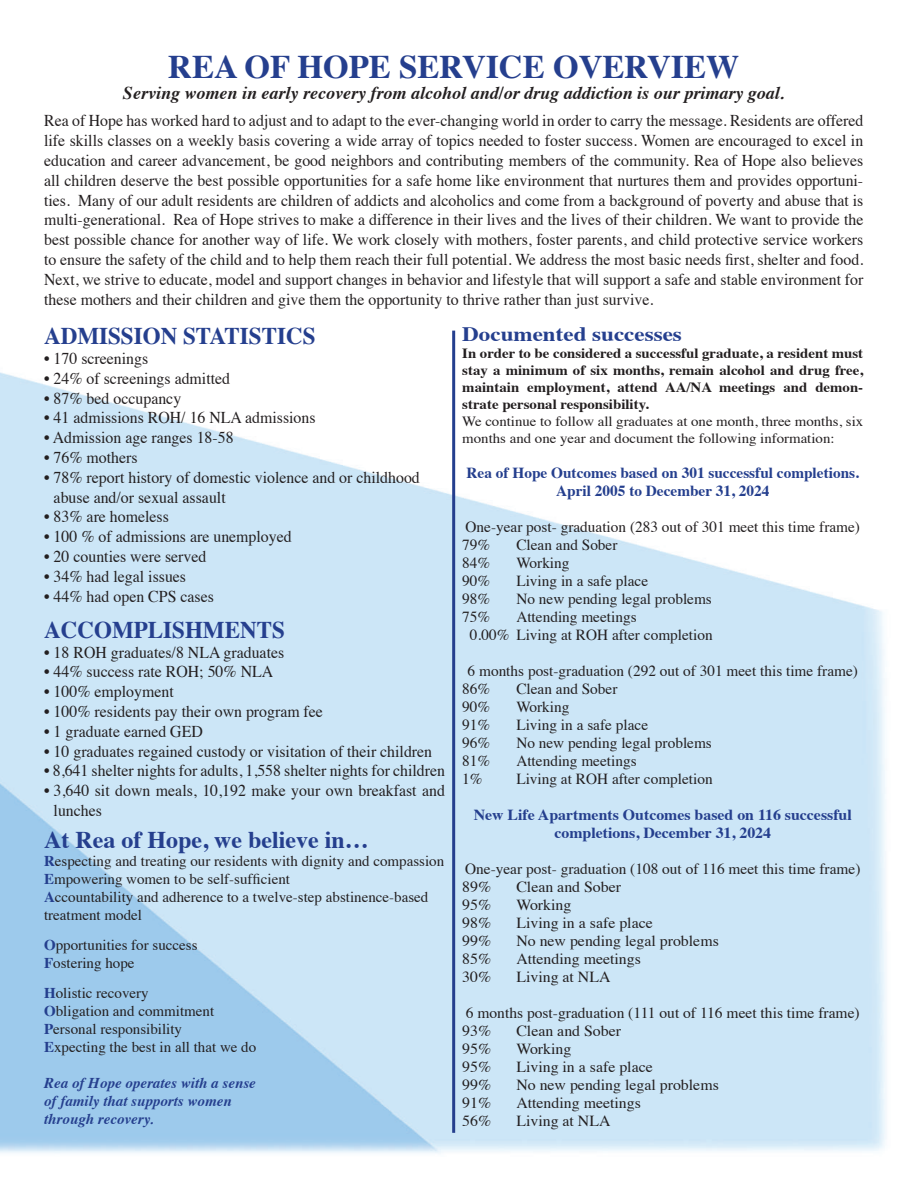
<style>
.page{position:relative;width:916px;height:1185px;background:#fff}
.page>*{position:absolute;margin:0;border:0;box-sizing:border-box;transform-origin:0 0}
.t1{font:700 33px "Times";color:#253f8e}
.t2{font:700 24px "Times";color:#253f8e;scale:.96 1}
.t3{font:700 24px "Times";color:#253f8e}
.t4{font:700 20.4px "Times";color:#253f8e;scale:1.13 1}
.t5{font:italic 700 18px "Times";color:#231f20}
.t6{font:16.5px/19.8px "Times";color:#231f20;scale:.96 1}
.t7{font:15.3px/18px "Times";color:#231f20}
.t8{font:700 15.3px/18px "Times";color:#253f8e;text-align:center}
.t9{font:15px/18px "Times";color:#231f20}
.t10{font:italic 700 15px/18px "Times";color:#253f8e}
.t11{font:700 14.1px/17px "Times";color:#231f20;text-align:justify;scale:1.06 1}
.t12{font:14.1px/17px "Times";color:#231f20;scale:1.06 1}
.s1{font-weight:700;color:#253f8e}
</style>
<div class="page">
<hr style="left:452px;top:331px;width:3px;height:802px;background:#253f8e">
<h1 class="t1" style="left:168px;top:35px;width:572px">REA OF HOPE SERVICE OVERVIEW</h1>
<p class="t5" style="left:123px;top:76px;width:663px">Serving women in early recovery from alcohol and/or drug addiction is our primary goal.</p>
<p class="t6" style="left:44px;top:110px;width:855px;text-align:justify">Rea of Hope has worked hard to adjust and to adapt to the ever-changing world in order to carry the message. Residents are offered life skills classes on a weekly basis covering a wide array of topics needed to foster success. Women are encouraged to excel in education and career advancement, be good neighbors and contributing members of the community. Rea of Hope also believes all children deserve the best possible opportunities for a safe home like environment that nurtures them and provides opportuni&shy;ties. Many of our adult residents are children of addicts and alcoholics and come from a background of poverty and abuse that is multi-generational. Rea of Hope strives to make a difference in their lives and the lives of their children. We want to provide the best possible chance for another way of life. We work closely with mothers, foster parents, and child protective service workers to ensure the safety of the child and to help them reach their full potential. We address the most basic needs first, shelter and food.<br>Next, we strive to educate, model and support changes in behavior and lifestyle that will support a safe and stable environment for these mothers and their children and give them the opportunity to thrive rather than just survive.</p>
<h2 class="t2" style="left:44px;top:313px;width:284px">ADMISSION STATISTICS</h2>
<p class="t6" style="left:44px;top:347px;width:110px">• 170 screenings</p>
<p class="t6" style="left:44px;top:367px;width:195px">• 24% of screenings admitted</p>
<p class="t6" style="left:44px;top:387px;width:144px">• 87% bed occupancy</p>
<p class="t6" style="left:44px;top:406px;width:284px">• 41 admissions ROH/ 16 NLA admissions</p>
<p class="t6" style="left:44px;top:426px;width:199px">• Admission age ranges 18-58</p>
<p class="t6" style="left:44px;top:446px;width:99px">• 76% mothers</p>
<p class="t6" style="left:54px;top:466px;width:383px;text-indent:-10px">• 78% report history of domestic violence and or childhood abuse and/or sexual assault</p>
<p class="t6" style="left:44px;top:505px;width:131px">• 83% are homeless</p>
<p class="t6" style="left:44px;top:525px;width:259px">• 100 % of admissions are unemployed</p>
<p class="t6" style="left:44px;top:545px;width:170px">• 20 counties were served</p>
<p class="t6" style="left:44px;top:565px;width:149px">• 34% had legal issues</p>
<p class="t6" style="left:44px;top:585px;width:178px">• 44% had open CPS cases</p>
<p class="t4" style="left:462px;top:315px;width:196px">Documented successes</p>
<p class="t11" style="left:462px;top:344px;width:379px">In order to be considered a successful graduate, a resident must stay a minimum of six months, remain alcohol and drug free, maintain employment, attend AA/NA meetings and demon&shy;strate personal responsibility.</p>
<p class="t12" style="left:462px;top:411px;width:380px">We continue to follow all graduates at one month, three months, six months and one year and document the following information:</p>
<p class="t8" style="left:466px;top:462px;width:394px">Rea of Hope Outcomes based on 301 successful completions.<br>April 2005 to December 31, 2024</p>
<p class="t7" style="left:462px;top:516px;width:399px">One-year post- graduation (283 out of 301 meet this time frame)<br>79%</p>
<p class="t7" style="left:516px;top:534px;width:103px">Clean and Sober</p>
<p class="t7" style="left:462px;top:552px;width:30px">84%</p>
<p class="t7" style="left:516px;top:552px;width:55px">Working</p>
<p class="t7" style="left:462px;top:570px;width:30px">90%</p>
<p class="t7" style="left:516px;top:570px;width:133px">Living in a safe place</p>
<p class="t7" style="left:462px;top:588px;width:30px">98%</p>
<p class="t7" style="left:516px;top:588px;width:197px">No new pending legal problems</p>
<p class="t7" style="left:462px;top:606px;width:30px">75%</p>
<p class="t7" style="left:470px;top:606px;width:244px;text-indent:46px">Attending meetings<br>0.00% Living at ROH after completion</p>
<p class="t7" style="left:462px;top:660px;width:397px;text-indent:5px">6 months post-graduation (292 out of 301 meet this time frame)<br>86%</p>
<h2 class="t2" style="left:44px;top:607px;width:252px">ACCOMPLISHMENTS</h2>
<p class="t6" style="left:44px;top:641px;width:252px">• 18 ROH graduates/8 NLA graduates</p>
<p class="t6" style="left:44px;top:660px;width:240px">• 44% success rate ROH; 50% NLA</p>
<p class="t6" style="left:44px;top:680px;width:137px">• 100% employment</p>
<p class="t6" style="left:44px;top:700px;width:292px">• 100% residents pay their own program fee</p>
<p class="t6" style="left:44px;top:720px;width:167px">• 1 graduate earned GED</p>
<p class="t6" style="left:44px;top:740px;width:406px">• 10 graduates regained custody or visitation of their children</p>
<p class="t6" style="left:44px;top:759px;width:419px">• 8,641 shelter nights for adults, 1,558 shelter nights for children</p>
<p class="t6" style="left:54px;top:779px;width:409px;text-indent:-10px">• 3,640 sit down meals, 10,192 make your own breakfast and lunches</p>
<h2 class="t3" style="left:44px;top:816px;width:326px">At Rea of Hope, we believe in…</h2>
<p class="t9" style="left:44px;top:850px;width:401px"><span class="s1">R</span>especting and treating our residents with dignity and compassion <span class="s1">E</span>mpowering women to be self-sufficient<br><span class="s1">A</span>ccountability and adherence to a twelve-step abstinence-based treatment model</p>
<p class="t9" style="left:44px;top:934px;width:155px"><span class="s1">O</span>pportunities for success<br><span class="s1">F</span>ostering hope</p>
<p class="t9" style="left:44px;top:982px;width:214px"><span class="s1">H</span>olistic recovery<br><span class="s1">O</span>bligation and commitment<br><span class="s1">P</span>ersonal responsibility<br><span class="s1">E</span>xpecting the best in all that we do</p>
<p class="t10" style="left:44px;top:1072px;width:213px">Rea of Hope operates with a sense of family that supports women through recovery.</p>
<p class="t7" style="left:516px;top:678px;width:103px">Clean and Sober</p>
<p class="t7" style="left:462px;top:696px;width:30px">90%</p>
<p class="t7" style="left:516px;top:696px;width:55px">Working</p>
<p class="t7" style="left:462px;top:714px;width:30px">91%</p>
<p class="t7" style="left:516px;top:714px;width:133px">Living in a safe place</p>
<p class="t7" style="left:462px;top:732px;width:30px">96%</p>
<p class="t7" style="left:516px;top:732px;width:197px">No new pending legal problems</p>
<p class="t7" style="left:462px;top:750px;width:30px">81%</p>
<p class="t7" style="left:516px;top:750px;width:122px">Attending meetings</p>
<p class="t7" style="left:462px;top:768px;width:22px">1%</p>
<p class="t7" style="left:516px;top:768px;width:198px">Living at ROH after completion</p>
<p class="t8" style="left:473px;top:804px;width:379px">New Life Apartments Outcomes based on 116 successful completions, December 31, 2024</p>
<p class="t7" style="left:462px;top:858px;width:399px">One-year post- graduation (108 out of 116 meet this time frame)<br>89%</p>
<p class="t7" style="left:516px;top:876px;width:106px">Clean and Sober</p>
<p class="t7" style="left:462px;top:894px;width:31px">95%</p>
<p class="t7" style="left:516px;top:894px;width:57px">Working</p>
<p class="t7" style="left:462px;top:912px;width:31px">98%</p>
<p class="t7" style="left:516px;top:912px;width:138px">Living in a safe place</p>
<p class="t7" style="left:462px;top:930px;width:31px">99%</p>
<p class="t7" style="left:516px;top:930px;width:204px">No new pending legal problems</p>
<p class="t7" style="left:462px;top:948px;width:31px">85%</p>
<p class="t7" style="left:516px;top:948px;width:126px">Attending meetings</p>
<p class="t7" style="left:462px;top:966px;width:31px">30%</p>
<p class="t7" style="left:516px;top:966px;width:96px">Living at NLA</p>
<p class="t7" style="left:462px;top:1002px;width:399px">6 months post-graduation (111 out of 116 meet this time frame)<br>93%</p>
<p class="t7" style="left:516px;top:1020px;width:106px">Clean and Sober</p>
<p class="t7" style="left:462px;top:1038px;width:31px">95%</p>
<p class="t7" style="left:516px;top:1038px;width:57px">Working</p>
<p class="t7" style="left:462px;top:1056px;width:31px">95%</p>
<p class="t7" style="left:516px;top:1056px;width:138px">Living in a safe place</p>
<p class="t7" style="left:462px;top:1074px;width:31px">99%</p>
<p class="t7" style="left:516px;top:1074px;width:204px">No new pending legal problems</p>
<p class="t7" style="left:462px;top:1092px;width:31px">91%</p>
<p class="t7" style="left:516px;top:1092px;width:126px">Attending meetings</p>
<p class="t7" style="left:462px;top:1111px;width:31px">56%</p>
<p class="t7" style="left:516px;top:1111px;width:96px">Living at NLA</p>
</div>
